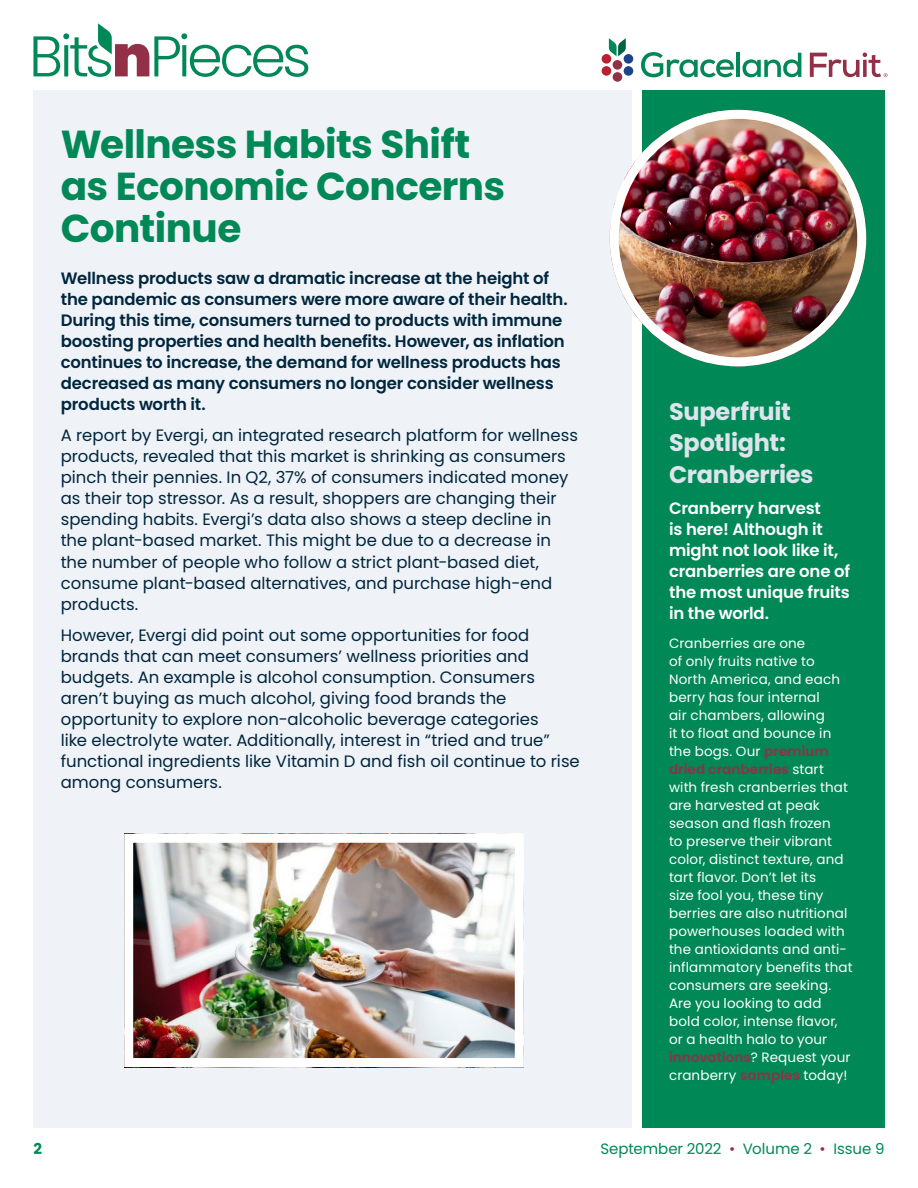
<style>
.page{position:relative;width:918px;height:1188px;background:#fff}
.page>*{position:absolute;margin:0;border:0;box-sizing:border-box;transform-origin:0 0}
.t1{font:700 39px/42px "Poppins";letter-spacing:-.015em;color:#008856}
.t2{font:700 24px/31.5px "Poppins";letter-spacing:-.01em;color:#dde4ec}
.t3{font:16.5px/21px "Poppins";color:#00263e}
.t4{font:600 16.5px/21px "Poppins";letter-spacing:-.01em;color:#00263e}
.t5{font:600 16.5px/21px "Poppins";letter-spacing:-.01em;color:#fff}
.t6{font:15px "Poppins";letter-spacing:-.005em;color:#008856}
.t7{font:700 15px "Poppins";color:#008856}
.t8{font:13.5px/18px "Poppins";letter-spacing:.01em;color:#fff}
.s1{font-weight:600;color:#913047}
.s2{color:#913047}
</style>
<div class="page">
<svg style="left:33px;top:23px;width:275px;height:54px"></svg>
<svg style="left:609px;top:38px;width:17px;height:18px"></svg>
<div style="left:624px;top:54px;width:9px;height:10px;background:#1f4387;border-radius:50%"></div>
<div style="left:624px;top:66px;width:9px;height:10px;background:#1f4387;border-radius:50%"></div>
<div style="left:613px;top:60px;width:9px;height:10px;background:#913047;border-radius:50%"></div>
<div style="left:613px;top:72px;width:9px;height:10px;background:#913047;border-radius:50%"></div>
<div style="left:602px;top:54px;width:9px;height:10px;background:#bb2031;border-radius:50%"></div>
<div style="left:602px;top:66px;width:9px;height:10px;background:#bb2031;border-radius:50%"></div>
<svg style="left:641px;top:52px;width:93px;height:25px"></svg>
<hr style="left:736px;top:53px;width:4px;height:24px;background:#008856">
<svg style="left:743px;top:53px;width:58px;height:24px"></svg>
<svg style="left:810px;top:52px;width:78px;height:25px"></svg>
<div style="left:33px;top:90px;width:599px;height:1037px;background:#eff2f6"></div>
<div style="left:642px;top:90px;width:243px;height:1037px;background:#008856"></div>
<img style="left:610px;top:110px;width:256px;height:256px;border-radius:128px">
<div style="left:610px;top:110px;width:256px;height:256px;border:9px solid #fff;border-radius:50%"></div>
<img style="left:134px;top:844px;width:380px;height:213px">
<div style="left:124px;top:834px;width:400px;height:233px;border:9px solid #fff"></div>
<h1 class="t1" style="left:61px;top:123px;width:446px">Wellness Habits Shift as Economic Concerns<br>Continue</h1>
<p class="t4" style="left:61px;top:268px;width:509px">Wellness products saw a dramatic increase at the height of the pandemic as consumers were more aware of their health.<br>During this time, consumers turned to products with immune boosting properties and health benefits. However, as inflation continues to increase, the demand for wellness products has decreased as many consumers no longer consider wellness products worth it.</p>
<p class="t3" style="left:61px;top:425px;width:519px">A report by Evergi, an integrated research platform for wellness products, revealed that this market is shrinking as consumers pinch their pennies. In Q2, 37% of consumers indicated money as their top stressor. As a result, shoppers are changing their spending habits. Evergi’s data also shows a steep decline in the plant-based market. This might be due to a decrease in the number of people who follow a strict plant-based diet, consume plant-based alternatives, and purchase high-end products.</p>
<p class="t3" style="left:61px;top:625px;width:521px">However, Evergi did point out some opportunities for food brands that can meet consumers’ wellness priorities and budgets. An example is alcohol consumption. Consumers aren’t buying as much alcohol, giving food brands the opportunity to explore non-alcoholic beverage categories<br>like electrolyte water. Additionally, interest in “tried and true” functional ingredients like Vitamin D and fish oil continue to rise among consumers.</p>
<h2 class="t2" style="left:669px;top:396px;width:146px">Superfruit<br>Spotlight:<br>Cranberries</h2>
<p class="t5" style="left:669px;top:498px;width:183px">Cranberry harvest<br>is here! Although it might not look like it, cranberries are one of the most unique fruits in the world.</p>
<p class="t8" style="left:669px;top:634px;width:185px">Cranberries are one<br>of only fruits native to<br>North America, and each berry has four internal<br>air chambers, allowing<br>it to float and bounce in the bogs. Our <span class="s1">premium dried cranberries</span> start with fresh cranberries that are harvested at peak season and flash frozen<br>to preserve their vibrant color, distinct texture, and tart flavor. Don’t let its<br>size fool you, these tiny berries are also nutritional powerhouses loaded with the antioxidants and anti&shy;inflammatory benefits that consumers are seeking.<br>Are you looking to add bold color, intense flavor, or a health halo to your <span class="s1">innovations</span>? Request your cranberry <span class="s1">samples</span> today!</p>
<p class="t7" style="left:33px;top:1140px;width:10px">2</p>
<p class="t6" style="left:601px;top:1140px;width:285px">September 2022 <span class="s2">•</span> Volume 2 <span class="s2">•</span> Issue 9</p>
</div>
